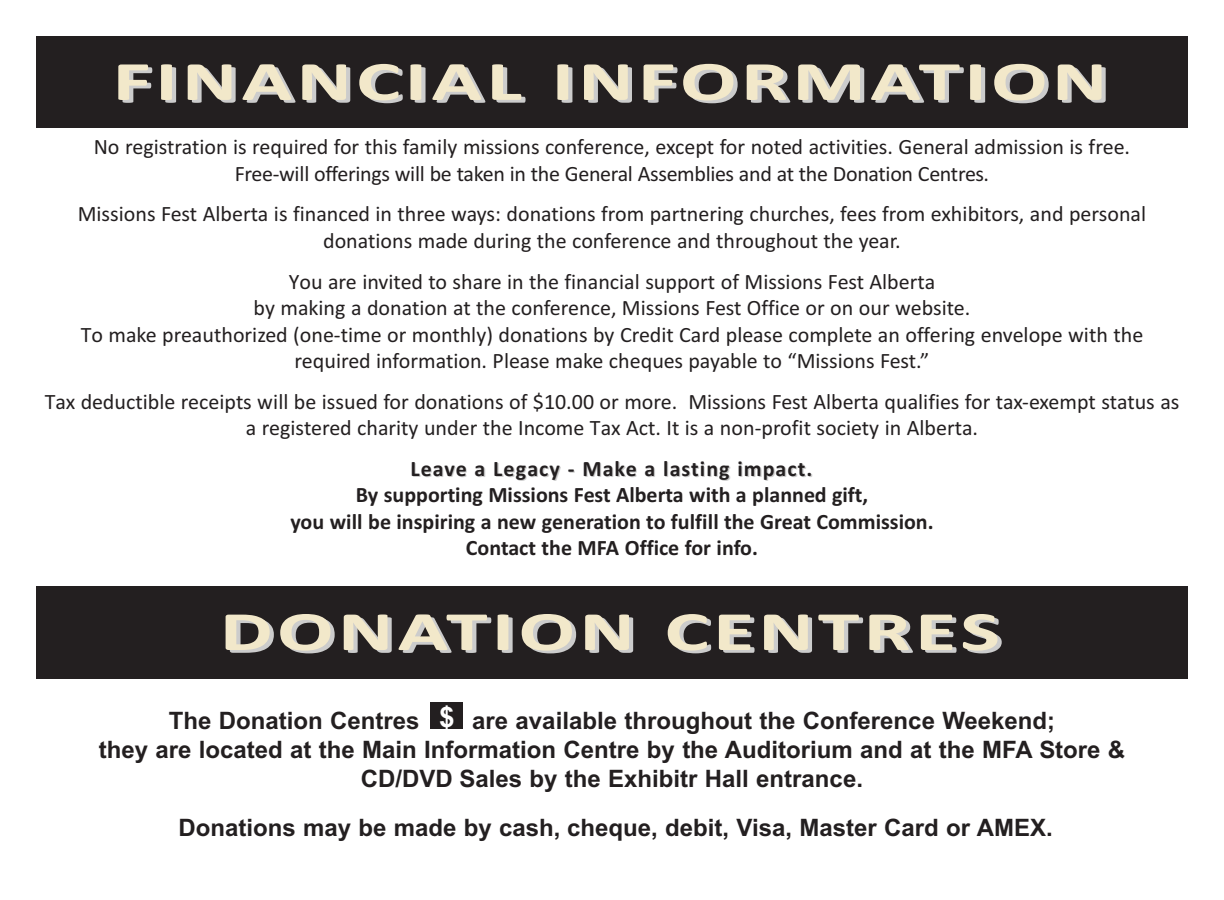
<style>
.page{position:relative;width:1224px;height:900px;background:#fff}
.page>*{position:absolute;margin:0;border:0;box-sizing:border-box;transform-origin:0 0}
.t1{font:700 56px "Calibri";letter-spacing:.05em;color:#f2e8ca;scale:1.5 1}
.t2{font:700 28px "Arial";color:#fff}
.t3{font:700 24px "Arial";color:#231f20}
.t4{font:22px/26.4px "Calibri";color:#231f20;text-align:center}
.t5{font:700 22px/26.4px "Calibri";color:#231f20;text-align:center}
</style>
<div class="page">
<div style="left:36px;top:36px;width:1152px;height:92px;background:#231f20"></div>
<div style="left:36px;top:586px;width:1152px;height:92px;background:#231f20"></div>
<div style="left:431px;top:702px;width:32px;height:27px;background:#231f20"></div>
<h1 class="t1" style="left:113px;top:48px;width:665px">FINANCIAL INFORMATION</h1>
<p class="t4" style="left:94px;top:133px;width:1038px">No registration is required for this family missions conference, except for noted activities. General admission is free.<br>Free-will offerings will be taken in the General Assemblies and at the Donation Centres.</p>
<p class="t4" style="left:78px;top:201px;width:1070px">Missions Fest Alberta is financed in three ways: donations from partnering churches, fees from exhibitors, and personal donations made during the conference and throughout the year.</p>
<p class="t4" style="left:81px;top:268px;width:1064px">You are invited to share in the financial support of Missions Fest Alberta<br>by making a donation at the conference, Missions Fest Office or on our website.<br>To make preauthorized (one-time or monthly) donations by Credit Card please complete an offering envelope with the required information. Please make cheques payable to “Missions Fest.”</p>
<p class="t4" style="left:45px;top:388px;width:1136px">Tax deductible receipts will be issued for donations of $10.00 or more. Missions Fest Alberta qualifies for tax-exempt status as a registered charity under the Income Tax Act. It is a non-profit society in Alberta.</p>
<p class="t5" style="left:290px;top:455px;width:645px">Leave a Legacy - Make a lasting impact.<br>By supporting Missions Fest Alberta with a planned gift,<br>you will be inspiring a new generation to fulfill the Great Commission.<br>Contact the MFA Office for info.</p>
<h1 class="t1" style="left:220px;top:598px;width:522px">DONATION CENTRES</h1>
<p class="t2" style="left:439px;top:701px;width:17px">$</p>
<p class="t3" style="left:169px;top:707px;width:252px">The Donation Centres</p>
<p class="t3" style="left:472px;top:707px;width:584px">are available throughout the Conference Weekend;</p>
<p class="t3" style="left:99px;top:736px;width:1028px">they are located at the Main Information Centre by the Auditorium and at the MFA Store &amp;</p>
<p class="t3" style="left:361px;top:764px;width:504px">CD/DVD Sales by the Exhibitr Hall entrance.</p>
<p class="t3" style="left:178px;top:813px;width:876px">Donations may be made by cash, cheque, debit, Visa, Master Card or AMEX.</p>
</div>
